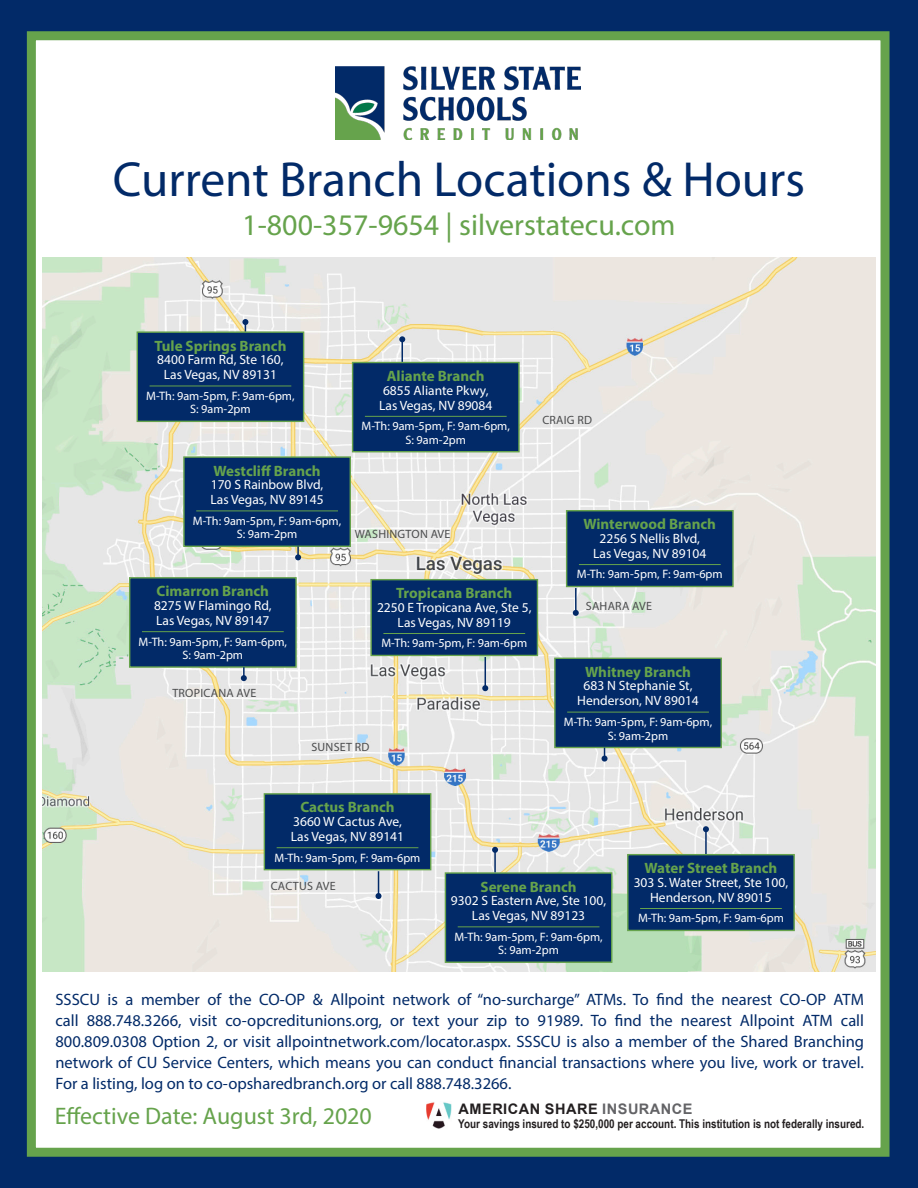
<style>
.page{position:relative;width:918px;height:1188px;background:#022a68}
.page>*{position:absolute;margin:0;border:0;box-sizing:border-box;transform-origin:0 0}
.t1{font:49.5px "Myriad Pro";color:#022a68}
.t2{font:30px "Myriad Pro";color:#66a34c}
.t3{font:24px "Myriad Pro";color:#66a34c}
.t4{font:16.5px/21px "Myriad Pro";color:#022a68;text-align:justify}
.t5{font:700 15px "Myriad Pro";color:#66a34c}
.t6{font:700 14.55px "Arial";letter-spacing:.035em;color:#231f20}
.t7{font:13.5px "Myriad Pro";color:#fff}
.t8{font:12.15px "Myriad Pro";color:#fff}
.t9{font:700 12.15px "Arial Narrow";color:#231f20}
.t10{font:12px "Myriad Pro";letter-spacing:.02em;color:#4b4c4d}
.s1{color:#636366}
</style>
<div class="page">
<div style="left:27px;top:31px;width:863px;height:1126px;background:#fff;border:9px solid #66a34c"></div>
<img style="left:336px;top:66px;width:244px;height:73px">
<img style="left:42px;top:258px;width:834px;height:714px">
<img style="left:427px;top:1102px;width:25px;height:27px">
<div style="left:137px;top:331px;width:167px;height:91px;background:#022a68;border:1px solid #66a34c"></div>
<svg style="left:242px;top:319px;width:6px;height:12px"></svg>
<hr style="left:150px;top:386px;width:141px;height:1px;background:#66a34c">
<div style="left:352px;top:362px;width:168px;height:90px;background:#022a68;border:1px solid #66a34c"></div>
<svg style="left:399px;top:336px;width:6px;height:26px"></svg>
<hr style="left:365px;top:416px;width:142px;height:1px;background:#66a34c">
<div style="left:183px;top:456px;width:168px;height:91px;background:#022a68;border:1px solid #66a34c"></div>
<svg style="left:295px;top:546px;width:6px;height:14px"></svg>
<hr style="left:196px;top:511px;width:142px;height:1px;background:#66a34c">
<div style="left:129px;top:577px;width:168px;height:91px;background:#022a68;border:1px solid #66a34c"></div>
<svg style="left:241px;top:667px;width:6px;height:14px"></svg>
<hr style="left:142px;top:631px;width:142px;height:1px;background:#66a34c">
<div style="left:370px;top:579px;width:168px;height:77px;background:#022a68;border:1px solid #66a34c"></div>
<hr style="left:485px;top:657px;width:1px;height:31px;background:#022a68">
<svg style="left:482px;top:685px;width:6px;height:6px"></svg>
<hr style="left:383px;top:633px;width:142px;height:1px;background:#66a34c">
<div style="left:566px;top:510px;width:168px;height:77px;background:#022a68;border:1px solid #66a34c"></div>
<hr style="left:575px;top:588px;width:2px;height:25px;background:#022a68">
<svg style="left:573px;top:610px;width:6px;height:6px"></svg>
<hr style="left:579px;top:564px;width:142px;height:1px;background:#66a34c">
<div style="left:554px;top:658px;width:168px;height:90px;background:#022a68;border:1px solid #66a34c"></div>
<svg style="left:602px;top:748px;width:6px;height:14px"></svg>
<hr style="left:567px;top:712px;width:142px;height:1px;background:#66a34c">
<div style="left:264px;top:793px;width:167px;height:77px;background:#022a68;border:1px solid #66a34c"></div>
<svg style="left:376px;top:871px;width:6px;height:28px"></svg>
<hr style="left:277px;top:847px;width:141px;height:1px;background:#66a34c">
<div style="left:445px;top:872px;width:167px;height:91px;background:#022a68;border:1px solid #66a34c"></div>
<hr style="left:494px;top:850px;width:2px;height:22px;background:#022a68">
<svg style="left:492px;top:847px;width:6px;height:6px"></svg>
<hr style="left:458px;top:927px;width:141px;height:1px;background:#66a34c">
<div style="left:627px;top:854px;width:168px;height:77px;background:#022a68;border:1px solid #66a34c"></div>
<hr style="left:705px;top:829px;width:2px;height:25px;background:#022a68">
<svg style="left:703px;top:826px;width:6px;height:6px"></svg>
<hr style="left:640px;top:908px;width:142px;height:1px;background:#66a34c">
<p class="t1" style="left:113px;top:149px;width:694px">Current Branch Locations &amp; Hours</p>
<p class="t2" style="left:242px;top:206px;width:435px">1-800-357-9654 | silverstatecu.com</p>
<p class="t5" style="left:154px;top:336px;width:134px">Tule Springs Branch</p>
<p class="t7" style="left:157px;top:351px;width:128px">8400 Farm Rd, Ste 160,</p>
<p class="t7" style="left:164px;top:366px;width:115px">Las Vegas, NV 89131</p>
<p class="t8" style="left:146px;top:388px;width:150px">M-Th: 9am-5pm, F: 9am-6pm,</p>
<p class="t8" style="left:190px;top:402px;width:62px">S: 9am-2pm</p>
<p class="t5" style="left:214px;top:461px;width:109px">Westcliff Branch</p>
<p class="t7" style="left:211px;top:476px;width:114px">170 S Rainbow Blvd,</p>
<p class="t7" style="left:210px;top:491px;width:115px">Las Vegas, NV 89145</p>
<p class="t8" style="left:193px;top:513px;width:150px">M-Th: 9am-5pm, F: 9am-6pm,</p>
<p class="t8" style="left:237px;top:527px;width:62px">S: 9am-2pm</p>
<p class="t5" style="left:387px;top:366px;width:99px">Aliante Branch</p>
<p class="t7" style="left:383px;top:382px;width:107px">6855 Aliante Pkwy,</p>
<p class="t7" style="left:379px;top:397px;width:115px">Las Vegas, NV 89084</p>
<p class="t8" style="left:362px;top:419px;width:150px">M-Th: 9am-5pm, F: 9am-6pm,</p>
<p class="t8" style="left:405px;top:432px;width:62px">S: 9am-2pm</p>
<p class="t10" style="left:355px;top:527px;width:97px">WASHINGTON AVE</p>
<p class="t5" style="left:157px;top:582px;width:114px">Cimarron Branch</p>
<p class="t7" style="left:154px;top:597px;width:119px">8275 W Flamingo Rd,</p>
<p class="t7" style="left:156px;top:612px;width:115px">Las Vegas, NV 89147</p>
<p class="t8" style="left:139px;top:634px;width:150px">M-Th: 9am-5pm, F: 9am-6pm,</p>
<p class="t8" style="left:183px;top:648px;width:62px">S: 9am-2pm</p>
<p class="t10" style="left:172px;top:686px;width:86px">TROPICANA AVE</p>
<p class="t5" style="left:396px;top:583px;width:118px">Tropicana Branch</p>
<p class="t7" style="left:377px;top:599px;width:156px">2250 E Tropicana Ave, Ste 5,</p>
<p class="t7" style="left:398px;top:614px;width:115px">Las Vegas, NV 89119</p>
<p class="t8" style="left:381px;top:636px;width:147px">M-Th: 9am-5pm, F: 9am-6pm</p>
<p class="t10" style="left:311px;top:740px;width:60px">SUNSET RD</p>
<p class="t10" style="left:542px;top:413px;width:51px">CRAIG RD</p>
<p class="t5" style="left:584px;top:514px;width:134px">Winterwood Branch</p>
<p class="t7" style="left:600px;top:530px;width:102px">2256 S Nellis Blvd,</p>
<p class="t7" style="left:593px;top:545px;width:115px">Las Vegas, NV 89104</p>
<p class="t8" style="left:577px;top:567px;width:147px">M-Th: 9am-5pm, F: 9am-6pm</p>
<p class="t10" style="left:586px;top:599px;width:68px">SAHARA AVE</p>
<p class="t5" style="left:585px;top:662px;width:107px">Whitney Branch</p>
<p class="t7" style="left:584px;top:678px;width:110px">683 N Stephanie St,</p>
<p class="t7" style="left:577px;top:693px;width:123px">Henderson, NV 89014</p>
<p class="t8" style="left:564px;top:714px;width:150px">M-Th: 9am-5pm, F: 9am-6pm,</p>
<p class="t8" style="left:608px;top:728px;width:62px">S: 9am-2pm</p>
<p class="t5" style="left:300px;top:798px;width:96px">Cactus Branch</p>
<p class="t7" style="left:293px;top:813px;width:110px">3660 W Cactus Ave,</p>
<p class="t7" style="left:291px;top:828px;width:115px">Las Vegas, NV 89141</p>
<p class="t8" style="left:275px;top:850px;width:147px">M-Th: 9am-5pm, F: 9am-6pm</p>
<p class="t10" style="left:271px;top:878px;width:66px">CACTUS AVE</p>
<p class="t5" style="left:480px;top:877px;width:98px">Serene Branch</p>
<p class="t7" style="left:451px;top:892px;width:157px">9302 S Eastern Ave, Ste 100,</p>
<p class="t7" style="left:472px;top:907px;width:115px">Las Vegas, NV 89123</p>
<p class="t8" style="left:454px;top:929px;width:150px">M-Th: 9am-5pm, F: 9am-6pm,</p>
<p class="t8" style="left:498px;top:943px;width:62px">S: 9am-2pm</p>
<p class="t5" style="left:645px;top:858px;width:134px">Water Street Branch</p>
<p class="t7" style="left:634px;top:874px;width:156px">303 S. Water Street, Ste 100,</p>
<p class="t7" style="left:650px;top:889px;width:123px">Henderson, NV 89015</p>
<p class="t8" style="left:638px;top:911px;width:147px">M-Th: 9am-5pm, F: 9am-6pm</p>
<p class="t4" style="left:56px;top:989px;width:810px">SSSCU is a member of the CO-OP &amp; Allpoint network of “no-surcharge” ATMs. To find the nearest CO-OP ATM call 888.748.3266, visit co-opcreditunions.org, or text your zip to 91989. To find the nearest Allpoint ATM call 800.809.0308 Option 2, or visit allpointnetwork.com/locator.aspx. SSSCU is also a member of the Shared Branching network of CU Service Centers, which means you can conduct financial transactions where you live, work or travel.<br>For a listing, log on to co-opsharedbranch.org or call 888.748.3266.</p>
<p class="t6" style="left:459px;top:1099px;width:236px">AMERICAN SHARE <span class="s1">INSURANCE</span></p>
<p class="t3" style="left:55px;top:1101px;width:319px">Effective Date: August 3rd, 2020</p>
<p class="t9" style="left:458px;top:1114px;width:408px">Your savings insured to $250,000 per account. This institution is not federally insured.</p>
</div>
